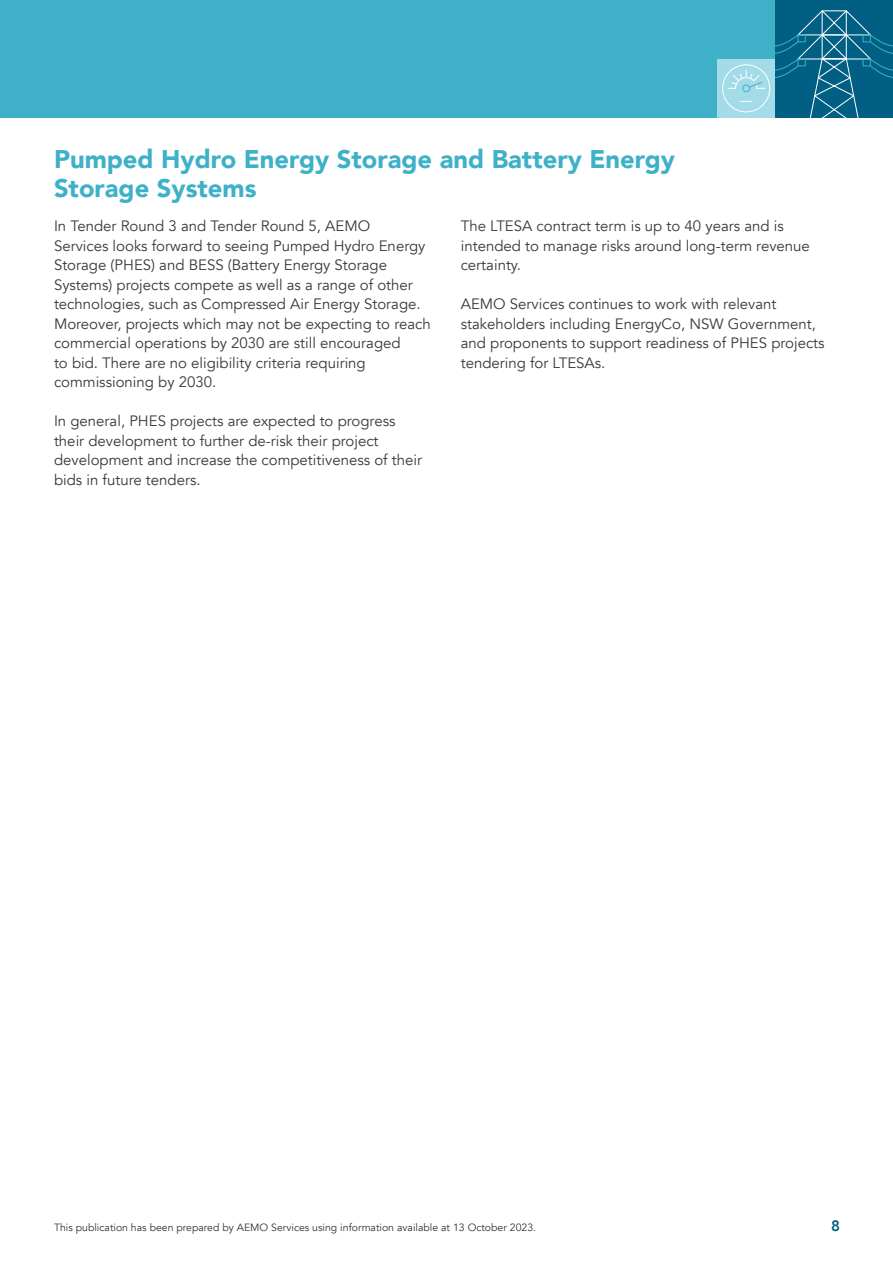
<style>
.page{position:relative;width:893px;height:1263px;background:#fff}
.page>*{position:absolute;margin:0;border:0;box-sizing:border-box;transform-origin:0 0}
.Heading_1{font:900 25.5px/28.5px "Avenir";color:#3eb1c8}
.Body_text_-_charcole{font:15px/19.5px "Avenir";color:#373a36}
.t1{font:800 15px "Avenir";color:#005d83}
.t2{font:10.5px "Avenir";color:#333}
</style>
<div class="page">
<div style="left:0;top:0;width:893px;height:118px;background:#3eb1c8"></div>
<div style="left:717px;top:59px;width:58px;height:59px;background:#a4dbe8"></div>
<div style="left:775px;top:0;width:118px;height:118px;background:#005f83"></div>
<hr style="left:775px;top:0;width:59px;height:1px;background:#a4dbe8">
<div style="left:722px;top:64px;width:48px;height:48px;border:1px solid #fff;border-radius:50%"></div>
<div style="left:742px;top:84px;width:8px;height:8px;border:1px solid #3eb1c8;border-radius:50%"></div>
<svg style="left:728px;top:70px;width:36px;height:19px"></svg>
<svg style="left:740px;top:101px;width:12px;height:1px"></svg>
<svg style="left:775px;top:10px;width:118px;height:108px"></svg>
<svg style="left:788px;top:0;width:34px;height:1px"></svg>
<p class="Heading_1" style="left:54px;top:144px;width:622px">Pumped Hydro Energy Storage and Battery Energy<br>Storage Systems</p>
<p class="Body_text_-_charcole" style="left:54px;top:216px;width:378px">In Tender Round 3 and Tender Round 5, AEMO<br>Services looks forward to seeing Pumped Hydro Energy Storage (PHES) and BESS (Battery Energy Storage Systems) projects compete as well as a range of other technologies, such as Compressed Air Energy Storage.<br>Moreover, projects which may not be expecting to reach commercial operations by 2030 are still encouraged<br>to bid. There are no eligibility criteria requiring commissioning by 2030.</p>
<p class="Body_text_-_charcole" style="left:54px;top:411px;width:370px">In general, PHES projects are expected to progress their development to further de-risk their project development and increase the competitiveness of their bids in future tenders.</p>
<p class="Body_text_-_charcole" style="left:461px;top:216px;width:351px">The LTESA contract term is up to 40 years and is intended to manage risks around long-term revenue certainty.</p>
<p class="Body_text_-_charcole" style="left:461px;top:294px;width:365px">AEMO Services continues to work with relevant stakeholders including EnergyCo, NSW Government, and proponents to support readiness of PHES projects tendering for LTESAs.</p>
<p class="t2" style="left:54px;top:1221px;width:484px">This publication has been prepared by AEMO Services using information available at 13 October 2023.</p>
<p class="t1" style="left:831px;top:1214px;width:10px">8</p>
</div>
